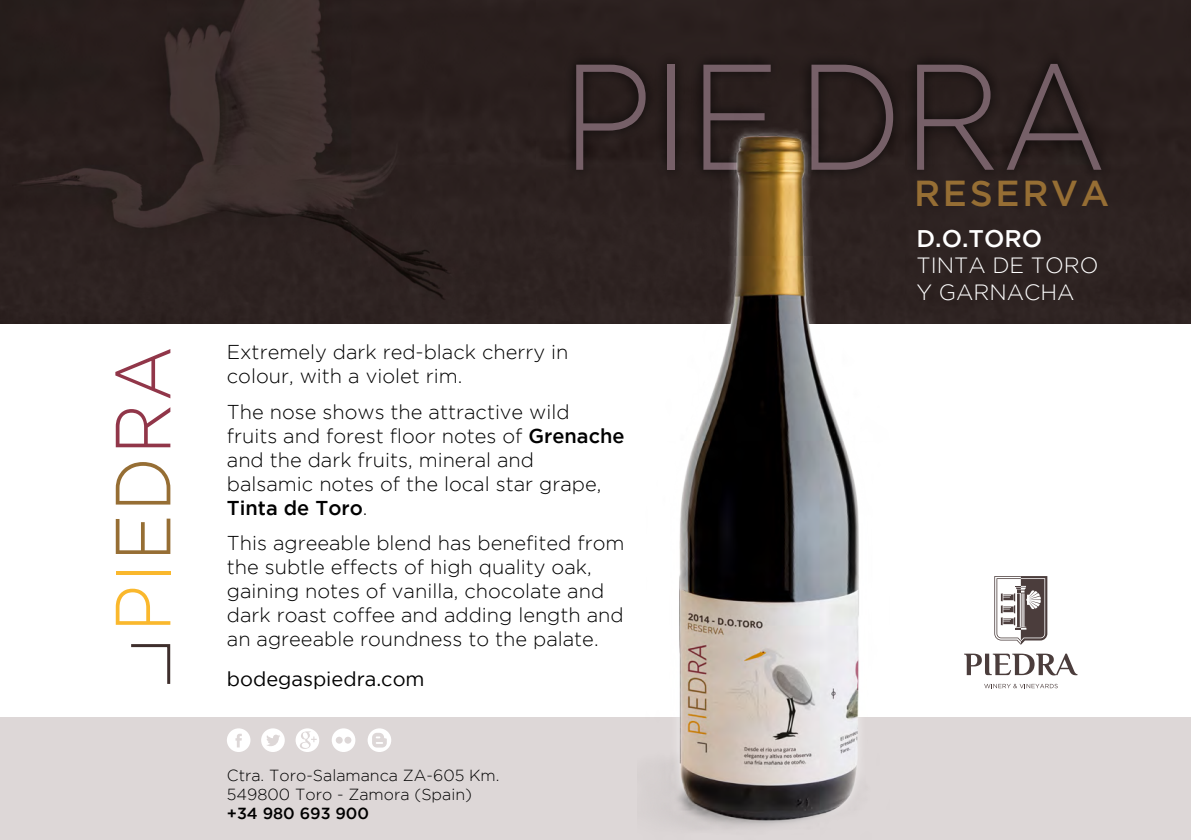
<style>
.page{position:relative;width:1191px;height:840px;background:#fff}
.page>*{position:absolute;margin:0;border:0;box-sizing:border-box;transform-origin:0 0}
.t1{font:300 150px "Gotham";color:#766068;scale:.9 1}
.t2{font:300 78px "Gotham";letter-spacing:.035em;color:#fab82d;scale:.9 1}
.t3{font:500 36px "Gotham";letter-spacing:.075em;color:#966e34}
.t4{font:500 24px "Gotham";color:#fff}
.t5{font:300 22px/26.4px "Gotham";color:#fff}
.t6{font:300 20px/24px "Gotham";color:#000}
.t7{font:20px "Gotham";color:#000}
.t8{font:300 16px/19.2px "Gotham";color:#000}
.t9{font:500 16px "Gotham";color:#000}
.s1{color:#966e34}
.s2{color:#913649}
.s3{font-weight:500}
</style>
<div class="page">
<img style="left:0;top:0;width:1191px;height:323px">
<div style="left:564px;top:52px;width:548px;height:129px;background:#000;opacity:.8"></div>
<div style="left:0;top:717px;width:1191px;height:122px;background:#ddd7d7"></div>
<svg style="left:131px;top:644px;width:40px;height:40px"></svg>
<svg style="left:227px;top:728px;width:23px;height:23px"></svg>
<svg style="left:261px;top:728px;width:24px;height:23px"></svg>
<svg style="left:295px;top:728px;width:24px;height:23px"></svg>
<svg style="left:332px;top:728px;width:23px;height:23px"></svg>
<svg style="left:367px;top:728px;width:24px;height:23px"></svg>
<svg style="left:964px;top:653px;width:113px;height:22px"></svg>
<svg style="left:994px;top:576px;width:53px;height:68px"></svg>
<svg style="left:984px;top:683px;width:73px;height:5px"></svg>
<img style="left:637px;top:74px;width:287px;height:755px">
<h2 class="t2" style="left:100px;top:631px;width:319px;rotate:-90deg">PI<span class="s1">ED</span><span class="s2">RA</span></h2>
<h1 class="t1" style="left:562px;top:35px;width:607px">PIEDRA</h1>
<h3 class="t3" style="left:914px;top:172px;width:196px">RESERVA</h3>
<p class="t6" style="left:227px;top:340px;width:343px">Extremely dark red-black cherry in colour, with a violet rim.</p>
<p class="t6" style="left:227px;top:399px;width:399px">The nose shows the attractive wild fruits and forest floor notes of <span class="s3">Grenache </span>and the dark fruits, mineral and balsamic notes of the local star grape,<br><span class="s3">Tinta de Toro</span>.</p>
<p class="t6" style="left:227px;top:530px;width:399px">This agreeable blend has benefited from the subtle effects of high quality oak, gaining notes of vanilla, chocolate and dark roast coffee and adding length and an agreeable roundness to the palate.</p>
<p class="t7" style="left:227px;top:667px;width:199px">bodegaspiedra.com</p>
<p class="t8" style="left:227px;top:764px;width:274px">Ctra. Toro-Salamanca ZA-605 Km.<br>549800 Toro - Zamora (Spain)</p>
<p class="t9" style="left:227px;top:804px;width:144px">+34 980 693 900</p>
<p class="t4" style="left:916px;top:224px;width:127px">D.O.TORO</p>
<p class="t5" style="left:916px;top:252px;width:184px">TINTA DE TORO<br>Y GARNACHA</p>
</div>
